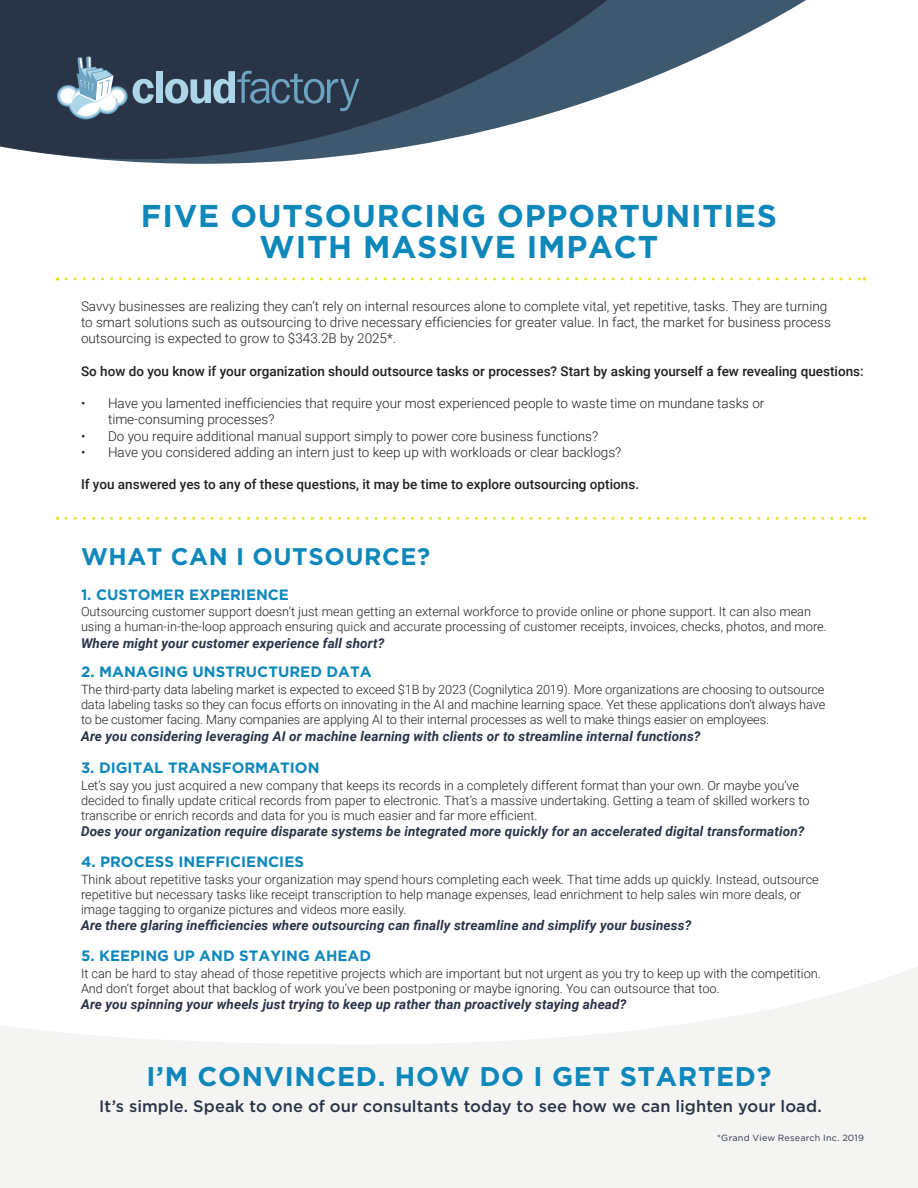
<style>
.page{position:relative;width:918px;height:1188px;background:#fff}
.page>*{position:absolute;margin:0;border:0;box-sizing:border-box;transform-origin:0 0}
.t1{font:700 31.5px/31.5px "Gotham";letter-spacing:.025em;color:#0e87bb;text-align:center}
.t2{font:700 27px "Gotham";letter-spacing:.025em;color:#0e87bb}
.t3{font:700 24px "Gotham";letter-spacing:.025em;color:#0e87bb}
.t4{font:500 16.5px "Gotham";letter-spacing:.005em;color:#2a3447}
.t5{font:700 15px "Gotham";color:#0e87bb}
.t6{font:300 13.5px/16.2px "Roboto";color:#231f20}
.t7{font:italic 700 13.5px "Roboto";letter-spacing:.01em;color:#2a3447}
.t8{font:500 13.5px "Roboto";color:#231f20}
.t9{font:300 12.75px/15px "Roboto";color:#231f20}
.t10{font:9px "Gotham";letter-spacing:.025em;color:#2a3447}
</style>
<div class="page">
<svg style="left:0;top:967px;width:918px;height:221px;fill:#f4f4f3"></svg>
<svg style="left:627px;top:0;width:179px;height:88px;fill:#3e586e"></svg>
<svg style="left:0;top:0;width:627px;height:164px;background:#4a5667"></svg>
<svg style="left:133px;top:79px;width:21px;height:25px"></svg>
<div style="left:156px;top:71px;width:7px;height:32px;background:#acd5e8"></div>
<svg style="left:165px;top:71px;width:194px;height:40px;background:#465b70"></svg>
<svg style="left:68px;top:86px;width:36px;height:33px"></svg>
<svg style="left:106px;top:86px;width:22px;height:20px"></svg>
<svg style="left:108px;top:88px;width:18px;height:17px"></svg>
<div style="left:110px;top:90px;width:14px;height:13px;background:#fff;border-radius:50%"></div>
<svg style="left:57px;top:85px;width:23px;height:22px"></svg>
<svg style="left:58px;top:86px;width:20px;height:19px"></svg>
<svg style="left:70px;top:88px;width:32px;height:30px"></svg>
<div style="left:60px;top:88px;width:16px;height:16px;background:#fff;border-radius:50%"></div>
<div style="left:72px;top:90px;width:28px;height:26px;background:#fff;border-radius:50%"></div>
<svg style="left:71px;top:56px;width:47px;height:57px"></svg>
<svg style="left:66px;top:277px;width:799px;height:3px"></svg>
<svg style="left:66px;top:517px;width:799px;height:3px"></svg>
<h1 class="t1" style="left:141px;top:199px;width:638px">FIVE OUTSOURCING OPPORTUNITIES<br>WITH MASSIVE IMPACT</h1>
<p class="t6" style="left:81px;top:298px;width:751px">Savvy businesses are realizing they can’t rely on internal resources alone to complete vital, yet repetitive, tasks. They are turning to smart solutions such as outsourcing to drive necessary efficiencies for greater value. In fact, the market for business process outsourcing is expected to grow to $343.2B by 2025*.</p>
<p class="t8" style="left:81px;top:362px;width:784px">So how do you know if your organization should outsource tasks or processes? Start by asking yourself a few revealing questions:</p>
<p class="t6" style="left:108px;top:395px;width:658px;text-indent:-27px">• Have you lamented inefficiencies that require your most experienced people to waste time on mundane tasks or time-consuming processes?</p>
<p class="t6" style="left:81px;top:427px;width:519px">• Do you require additional manual support simply to power core business functions?</p>
<p class="t6" style="left:81px;top:443px;width:542px">• Have you considered adding an intern just to keep up with workloads or clear backlogs?</p>
<p class="t8" style="left:81px;top:475px;width:560px">If you answered yes to any of these questions, it may be time to explore outsourcing options.</p>
<h3 class="t3" style="left:81px;top:543px;width:351px">WHAT CAN I OUTSOURCE?</h3>
<p class="t5" style="left:81px;top:586px;width:210px">1. CUSTOMER EXPERIENCE</p>
<p class="t9" style="left:81px;top:604px;width:747px">Outsourcing customer support doesn’t just mean getting an external workforce to provide online or phone support. It can also mean using a human-in-the-loop approach ensuring quick and accurate processing of customer receipts, invoices, checks, photos, and more.</p>
<p class="t7" style="left:81px;top:633px;width:305px">Where might your customer experience fall short?</p>
<p class="t5" style="left:81px;top:663px;width:292px">2. MANAGING UNSTRUCTURED DATA</p>
<p class="t9" style="left:81px;top:682px;width:746px;text-align:justify">The third-party data labeling market is expected to exceed $1B by 2023 (Cognilytica 2019). More organizations are choosing to outsource data labeling tasks so they can focus efforts on innovating in the AI and machine learning space. Yet these applications don’t always have to be customer facing. Many companies are applying AI to their internal processes as well to make things easier on employees.</p>
<p class="t7" style="left:81px;top:726px;width:621px">Are you considering leveraging AI or machine learning with clients or to streamline internal functions?</p>
<p class="t5" style="left:81px;top:759px;width:240px">3. DIGITAL TRANSFORMATION</p>
<p class="t9" style="left:81px;top:777px;width:730px">Let’s say you just acquired a new company that keeps its records in a completely different format than your own. Or maybe you’ve decided to finally update critical records from paper to electronic. That’s a massive undertaking. Getting a team of skilled workers to transcribe or enrich records and data for you is much easier and far more efficient.</p>
<p class="t7" style="left:81px;top:822px;width:725px">Does your organization require disparate systems be integrated more quickly for an accelerated digital transformation?</p>
<p class="t5" style="left:81px;top:853px;width:224px">4. PROCESS INEFFICIENCIES</p>
<p class="t9" style="left:81px;top:871px;width:739px">Think about repetitive tasks your organization may spend hours completing each week. That time adds up quickly. Instead, outsource repetitive but necessary tasks like receipt transcription to help manage expenses, lead enrichment to help sales win more deals, or image tagging to organize pictures and videos more easily.</p>
<p class="t7" style="left:81px;top:916px;width:612px">Are there glaring inefficiencies where outsourcing can finally streamline and simplify your business?</p>
<p class="t5" style="left:81px;top:947px;width:292px">5. KEEPING UP AND STAYING AHEAD</p>
<p class="t9" style="left:81px;top:966px;width:741px">It can be hard to stay ahead of those repetitive projects which are important but not urgent as you try to keep up with the competition.<br>And don’t forget about that backlog of work you’ve been postponing or maybe ignoring. You can outsource that too.</p>
<p class="t7" style="left:81px;top:995px;width:547px">Are you spinning your wheels just trying to keep up rather than proactively staying ahead?</p>
<h2 class="t2" style="left:147px;top:1061px;width:626px">I’M CONVINCED. HOW DO I GET STARTED?</h2>
<p class="t4" style="left:99px;top:1096px;width:724px">It’s simple. Speak to one of our consultants today to see how we can lighten your load.</p>
<p class="t10" style="left:717px;top:1132px;width:148px">*Grand View Research Inc. 2019</p>
</div>
